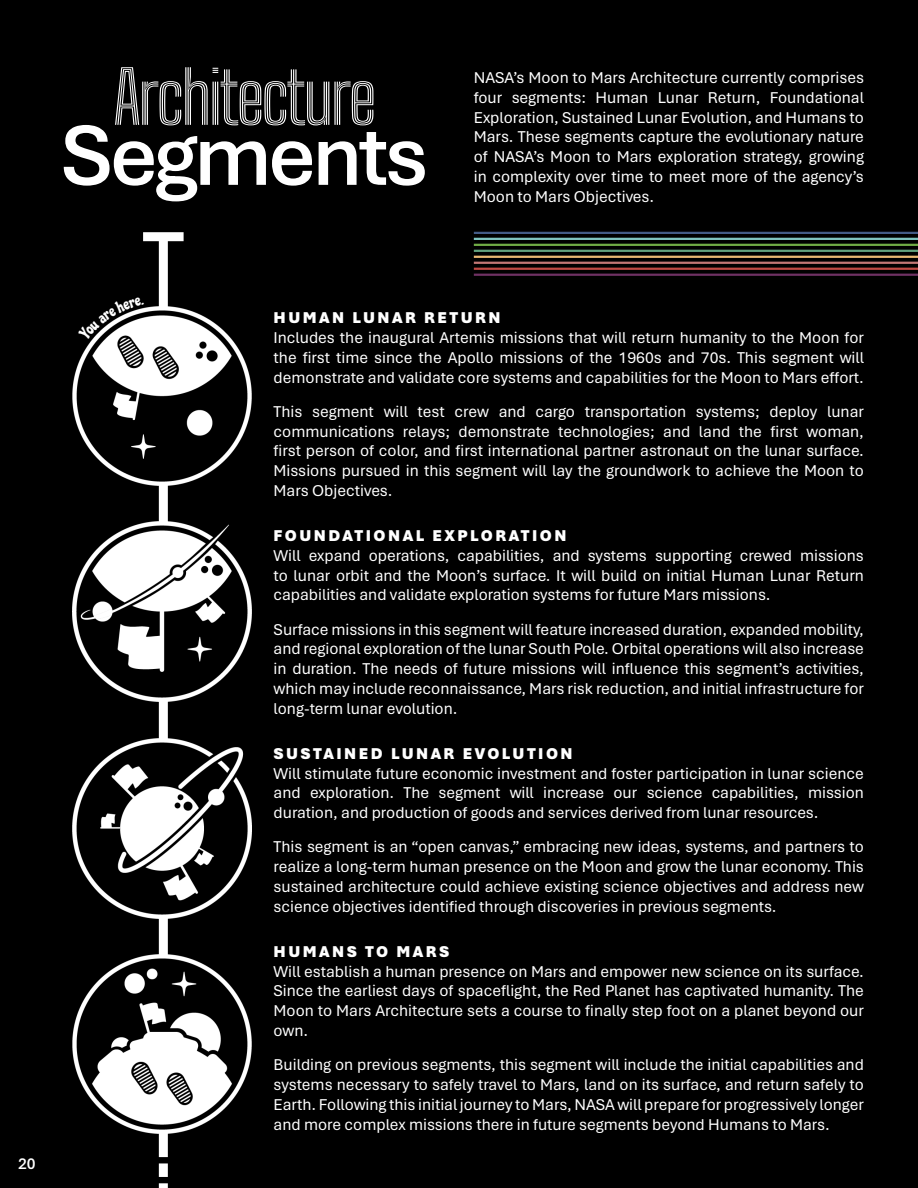
<style>
.page{position:relative;width:918px;height:1188px;background:#000}
.page>*{position:absolute;margin:0;border:0;box-sizing:border-box;transform-origin:0 0}
.t1{font:600 90px "Aptos";letter-spacing:-.05em;color:#fff}
.t2{font:100 72px "Big Shoulders Inline Text";letter-spacing:-.04em;color:#fff}
.t3{font:16.5px/19.8px "Aptos";color:#fff;text-align:justify}
.t4{font:900 16.5px "Aptos";letter-spacing:.15em;color:#fff}
.t5{font:600 16.5px "Aptos";color:#fff}
</style>
<div class="page">
<div style="left:159px;top:237px;width:9px;height:71px;background:#fff"></div>
<div style="left:143px;top:232px;width:41px;height:9px;background:#fff"></div>
<div style="left:159px;top:484px;width:9px;height:41px;background:#fff"></div>
<div style="left:159px;top:1132px;width:9px;height:25px;background:#fff"></div>
<div style="left:159px;top:1163px;width:9px;height:14px;background:#fff"></div>
<div style="left:159px;top:1183px;width:9px;height:5px;background:#fff"></div>
<img style="left:72px;top:306px;width:180px;height:180px">
<img style="left:72px;top:522px;width:180px;height:180px">
<img style="left:72px;top:738px;width:180px;height:180px">
<img style="left:72px;top:954px;width:180px;height:180px">
<div style="left:159px;top:699px;width:9px;height:41px;background:#fff"></div>
<div style="left:159px;top:916px;width:9px;height:41px;background:#fff"></div>
<svg style="left:473px;top:231px;width:445px;height:45px"></svg>
<svg style="left:78px;top:306px;width:66px;height:34px"></svg>
<p class="t2" style="left:113px;top:47px;width:265px">Architecture</p>
<p class="t1" style="left:60px;top:94px;width:370px">Segments</p>
<p class="t3" style="left:474px;top:67px;width:392px">NASA’s Moon to Mars Architecture currently comprises four segments: Human Lunar Return, Foundational Exploration, Sustained Lunar Evolution, and Humans to Mars. These segments capture the evolutionary nature of NASA’s Moon to Mars exploration strategy, growing in complexity over time to meet more of the agency’s Moon to Mars Objectives.</p>
<p class="t5" style="left:18px;top:1152px;width:19px">20</p>
<p class="t4" style="left:274px;top:306px;width:228px">HUMAN LUNAR RETURN</p>
<p class="t3" style="left:274px;top:327px;width:592px">Includes the inaugural Artemis missions that will return humanity to the Moon for the first time since the Apollo missions of the 1960s and 70s. This segment will demonstrate and validate core systems and capabilities for the Moon to Mars effort.</p>
<p class="t3" style="left:274px;top:401px;width:592px">This segment will test crew and cargo transportation systems; deploy lunar communications relays; demonstrate technologies; and land the first woman, first person of color, and first international partner astronaut on the lunar surface.<br>Missions pursued in this segment will lay the groundwork to achieve the Moon to Mars Objectives.</p>
<p class="t4" style="left:274px;top:524px;width:294px">FOUNDATIONAL EXPLORATION</p>
<p class="t3" style="left:274px;top:545px;width:592px">Will expand operations, capabilities, and systems supporting crewed missions to lunar orbit and the Moon’s surface. It will build on initial Human Lunar Return capabilities and validate exploration systems for future Mars missions.</p>
<p class="t3" style="left:274px;top:619px;width:592px">Surface missions in this segment will feature increased duration, expanded mobility, and regional exploration of the lunar South Pole. Orbital operations will also increase in duration. The needs of future missions will influence this segment’s activities, which may include reconnaissance, Mars risk reduction, and initial infrastructure for long-term lunar evolution.</p>
<p class="t4" style="left:274px;top:742px;width:301px">SUSTAINED LUNAR EVOLUTION</p>
<p class="t3" style="left:274px;top:763px;width:592px">Will stimulate future economic investment and foster participation in lunar science and exploration. The segment will increase our science capabilities, mission duration, and production of goods and services derived from lunar resources.</p>
<p class="t3" style="left:274px;top:836px;width:592px">This segment is an “open canvas,” embracing new ideas, systems, and partners to realize a long-term human presence on the Moon and grow the lunar economy. This sustained architecture could achieve existing science objectives and address new science objectives identified through discoveries in previous segments.</p>
<p class="t4" style="left:274px;top:940px;width:177px">HUMANS TO MARS</p>
<p class="t3" style="left:274px;top:961px;width:592px">Will establish a human presence on Mars and empower new science on its surface.<br>Since the earliest days of spaceflight, the Red Planet has captivated humanity. The Moon to Mars Architecture sets a course to finally step foot on a planet beyond our own.</p>
<p class="t3" style="left:274px;top:1054px;width:592px">Building on previous segments, this segment will include the initial capabilities and systems necessary to safely travel to Mars, land on its surface, and return safely to Earth. Following this initial journey to Mars, NASA will prepare for progressively longer and more complex missions there in future segments beyond Humans to Mars.</p>
</div>
